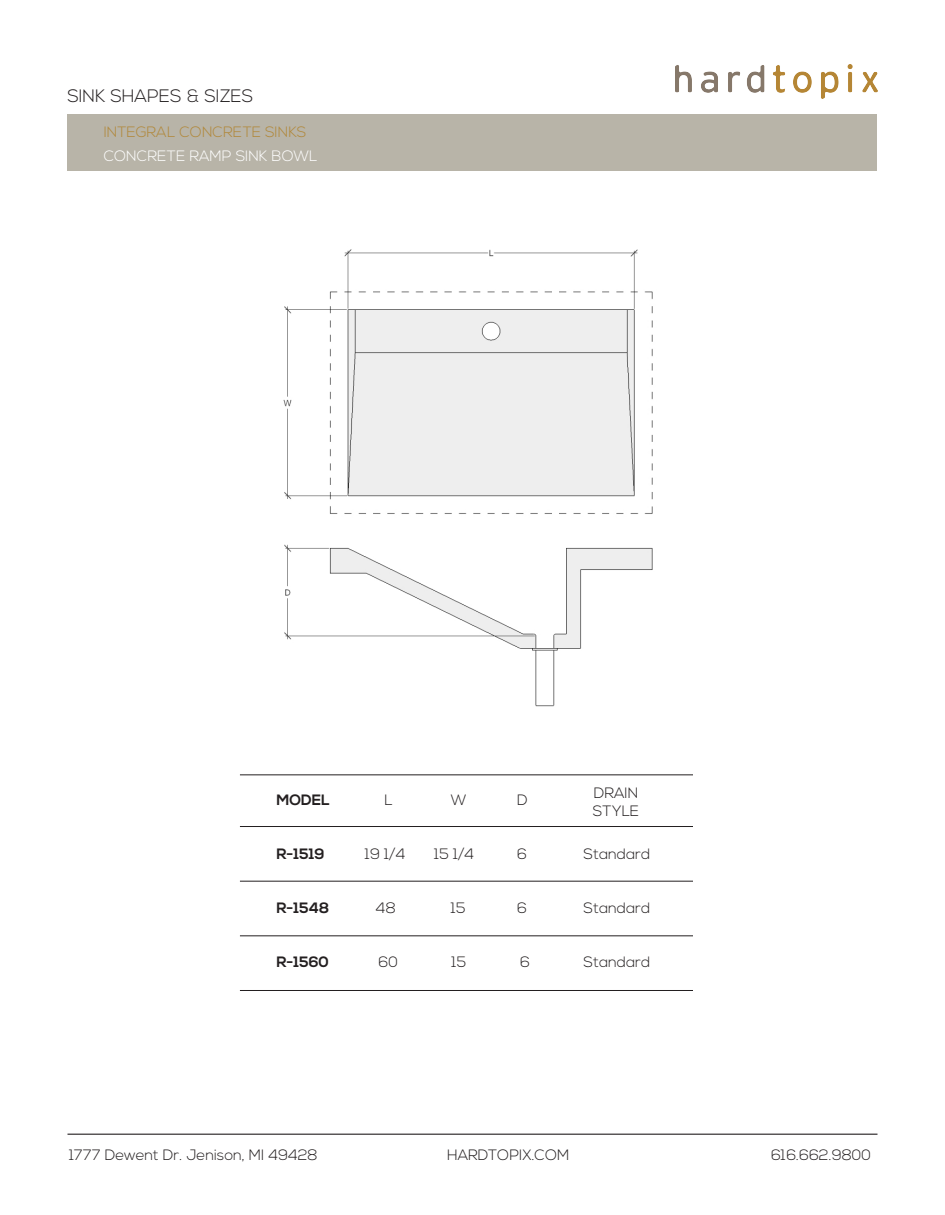
<style>
.page{position:relative;width:945px;height:1215px;background:#fff}
.page>*{position:absolute;margin:0;border:0;box-sizing:border-box;transform-origin:0 0}
.t1{font:300 18px "Nexa";color:#231f20}
.t2{font:300 15px "Nexa";color:#231f20}
.t3{font:700 15px "Nexa";color:#231f20}
.t4{font:300 15px "Nexa";color:#b1883a}
.t5{font:300 15px "Nexa";color:#fff}
</style>
<div class="page">
<div style="left:68px;top:115px;width:810px;height:56px;background:#b8b4a8"></div>
<img style="left:676px;top:65px;width:202px;height:34px">
<img style="left:283px;top:249px;width:370px;height:458px">
<hr style="left:240px;top:775px;width:453px;height:1px;background:#231f20">
<hr style="left:240px;top:826px;width:453px;height:1px;background:#231f20">
<hr style="left:240px;top:881px;width:453px;height:1px;background:#231f20">
<hr style="left:240px;top:936px;width:453px;height:1px;background:#231f20">
<hr style="left:68px;top:1134px;width:810px;height:1px;background:#231f20">
<hr style="left:240px;top:990px;width:453px;height:1px;background:#231f20">
<p class="t1" style="left:68px;top:85px;width:187px">SINK SHAPES &amp; SIZES</p>
<p class="t4" style="left:104px;top:123px;width:204px">INTEGRAL CONCRETE SINKS</p>
<p class="t5" style="left:104px;top:147px;width:215px">CONCRETE RAMP SINK BOWL</p>
<p class="t3" style="left:276px;top:792px;width:55px">MODEL</p>
<p class="t2" style="left:384px;top:792px;width:10px">L</p>
<p class="t2" style="left:451px;top:792px;width:17px">W</p>
<p class="t2" style="left:517px;top:792px;width:12px">D</p>
<p class="t2" style="left:594px;top:784px;width:46px">DRAIN</p>
<p class="t2" style="left:593px;top:802px;width:48px">STYLE</p>
<p class="t3" style="left:276px;top:846px;width:50px">R-1519</p>
<p class="t2" style="left:365px;top:846px;width:42px">19 1/4</p>
<p class="t2" style="left:434px;top:846px;width:41px">15 1/4</p>
<p class="t2" style="left:517px;top:846px;width:11px">6</p>
<p class="t2" style="left:584px;top:846px;width:68px">Standard</p>
<p class="t3" style="left:276px;top:900px;width:54px">R-1548</p>
<p class="t2" style="left:376px;top:900px;width:22px">48</p>
<p class="t2" style="left:451px;top:900px;width:16px">15</p>
<p class="t2" style="left:517px;top:900px;width:11px">6</p>
<p class="t2" style="left:584px;top:900px;width:68px">Standard</p>
<p class="t3" style="left:276px;top:954px;width:54px">R-1560</p>
<p class="t2" style="left:379px;top:954px;width:21px">60</p>
<p class="t2" style="left:452px;top:954px;width:16px">15</p>
<p class="t2" style="left:520px;top:954px;width:11px">6</p>
<p class="t2" style="left:584px;top:954px;width:68px">Standard</p>
<p class="t2" style="left:69px;top:1146px;width:250px">1777 Dewent Dr. Jenison, MI 49428</p>
<p class="t2" style="left:447px;top:1146px;width:124px">HARDTOPIX.COM</p>
<p class="t2" style="left:771px;top:1146px;width:101px">616.662.9800</p>
</div>
